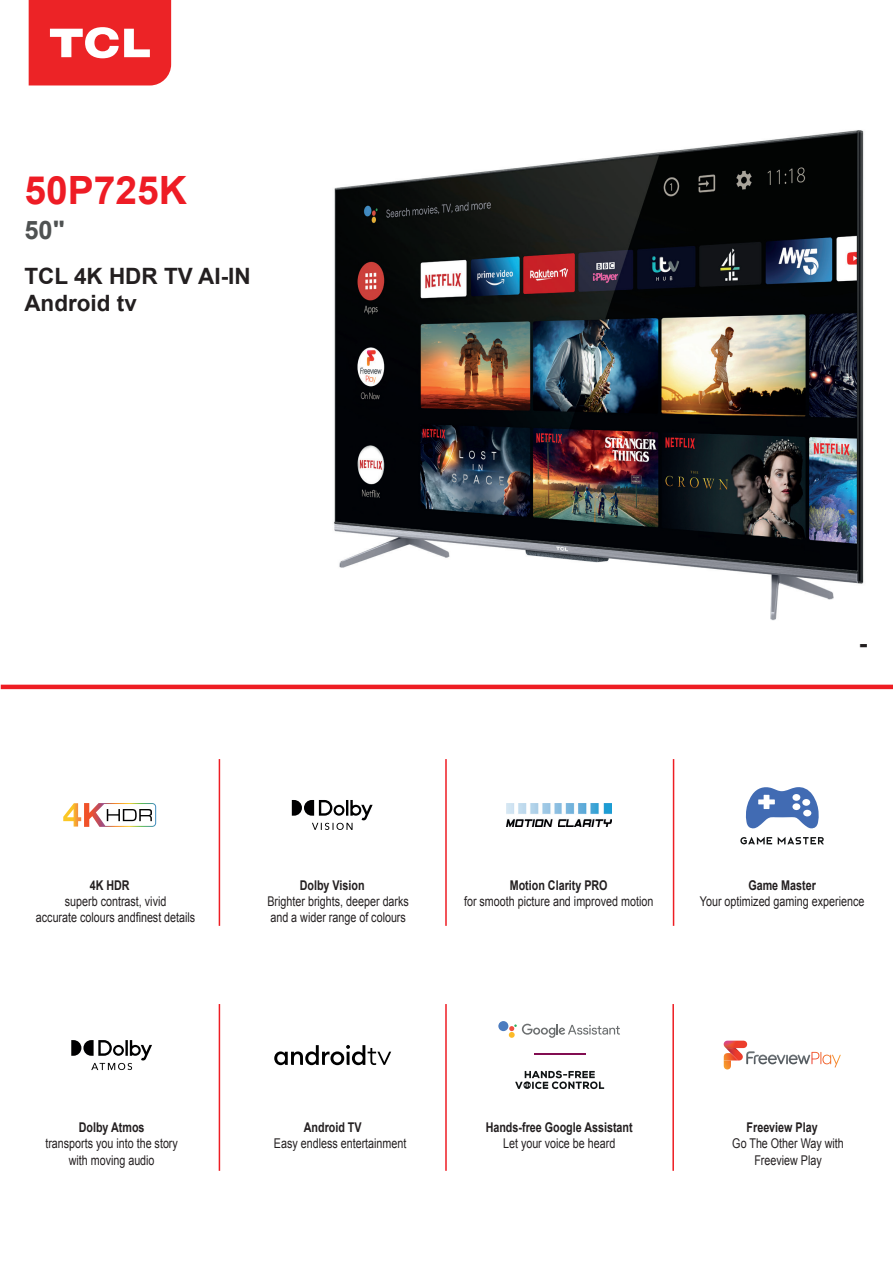
<style>
.page{position:relative;width:893px;height:1263px;background:#fff}
.page>*{position:absolute;margin:0;border:0;box-sizing:border-box;transform-origin:0 0}
.t1{font:700 39px "Arial";color:#ee1c25}
.t2{font:700 25.5px "Arial";color:#4f5252}
.t3{font:700 25.5px "Arial";color:#231f20}
.t4{font:700 22.5px/27px "Arial";color:#231f20}
.t5{font:13.35px/16px "Arial";color:#231f20;text-align:center;scale:.8 1}
.t6{font:700 13.35px "Arial";color:#231f20;scale:.8 1}
</style>
<div class="page">
<img style="left:333px;top:130px;width:531px;height:491px">
<svg style="left:29px;top:0;width:142px;height:85px;background:#ee3f41"></svg>
<hr style="left:1px;top:685px;width:892px;height:4px;background:#ee1d23">
<hr style="left:219px;top:759px;width:1px;height:167px;background:#ee1d23">
<hr style="left:445px;top:759px;width:2px;height:167px;background:#ee1d23">
<hr style="left:673px;top:759px;width:1px;height:167px;background:#ee1d23">
<hr style="left:219px;top:1004px;width:1px;height:167px;background:#ee1d23">
<hr style="left:445px;top:1004px;width:2px;height:167px;background:#ee1d23">
<hr style="left:672px;top:1004px;width:2px;height:167px;background:#ee1d23">
<svg style="left:292px;top:800px;width:81px;height:30px"></svg>
<svg style="left:724px;top:1041px;width:117px;height:28px"></svg>
<svg style="left:274px;top:1045px;width:117px;height:20px"></svg>
<img style="left:506px;top:803px;width:105px;height:23px">
<svg style="left:71px;top:1040px;width:81px;height:30px"></svg>
<svg style="left:515px;top:1071px;width:89px;height:18px"></svg>
<svg style="left:509px;top:1024px;width:111px;height:14px"></svg>
<div style="left:498px;top:1021px;width:10px;height:10px;background:#4c7cbf;border-radius:50%"></div>
<hr style="left:535px;top:1053px;width:51px;height:1px;background:#820d51">
<svg style="left:740px;top:837px;width:32px;height:7px"></svg>
<svg style="left:778px;top:837px;width:46px;height:7px"></svg>
<svg style="left:745px;top:787px;width:74px;height:42px"></svg>
<svg style="left:63px;top:803px;width:93px;height:24px"></svg>
<h1 class="t1" style="left:24px;top:163px;width:164px">50P725K</h1>
<h2 class="t2" style="left:24px;top:212px;width:42px">50 "</h2>
<h3 class="t4" style="left:24px;top:263px;width:228px">TCL 4K HDR TV AI-IN<br>Android tv</h3>
<h2 class="t3" style="left:859px;top:625px;width:10px">-</h2>
<p class="t6" style="left:90px;top:876px;width:51px">4K HDR</p>
<p class="t5" style="left:36px;top:893px;width:201px">superb contrast, vivid<br>accurate colours andfinest details</p>
<p class="t6" style="left:300px;top:876px;width:83px">Dolby Vision</p>
<p class="t5" style="left:267px;top:893px;width:178px;text-align:left">Brighter brights, deeper darks and a wider range of colours</p>
<p class="t6" style="left:510px;top:876px;width:124px">Motion Clarity PRO</p>
<p class="t5" style="left:464px;top:893px;width:238px">for smooth picture and improved motion</p>
<p class="t6" style="left:748px;top:876px;width:86px">Game Master</p>
<p class="t5" style="left:700px;top:893px;width:207px">Your optimized gaming experience</p>
<p class="t6" style="left:79px;top:1118px;width:84px">Dolby Atmos</p>
<p class="t5" style="left:45px;top:1136px;width:167px">transports you into the story with moving audio</p>
<p class="t6" style="left:304px;top:1118px;width:74px">Android TV</p>
<p class="t5" style="left:274px;top:1135px;width:167px">Easy endless entertainment</p>
<p class="t6" style="left:486px;top:1118px;width:185px">Hands-free Google Assistant</p>
<p class="t5" style="left:503px;top:1135px;width:142px">Let your voice be heard</p>
<p class="t6" style="left:747px;top:1118px;width:90px">Freeview Play</p>
<p class="t5" style="left:732px;top:1135px;width:141px">Go The Other Way with<br>Freeview Play</p>
</div>
